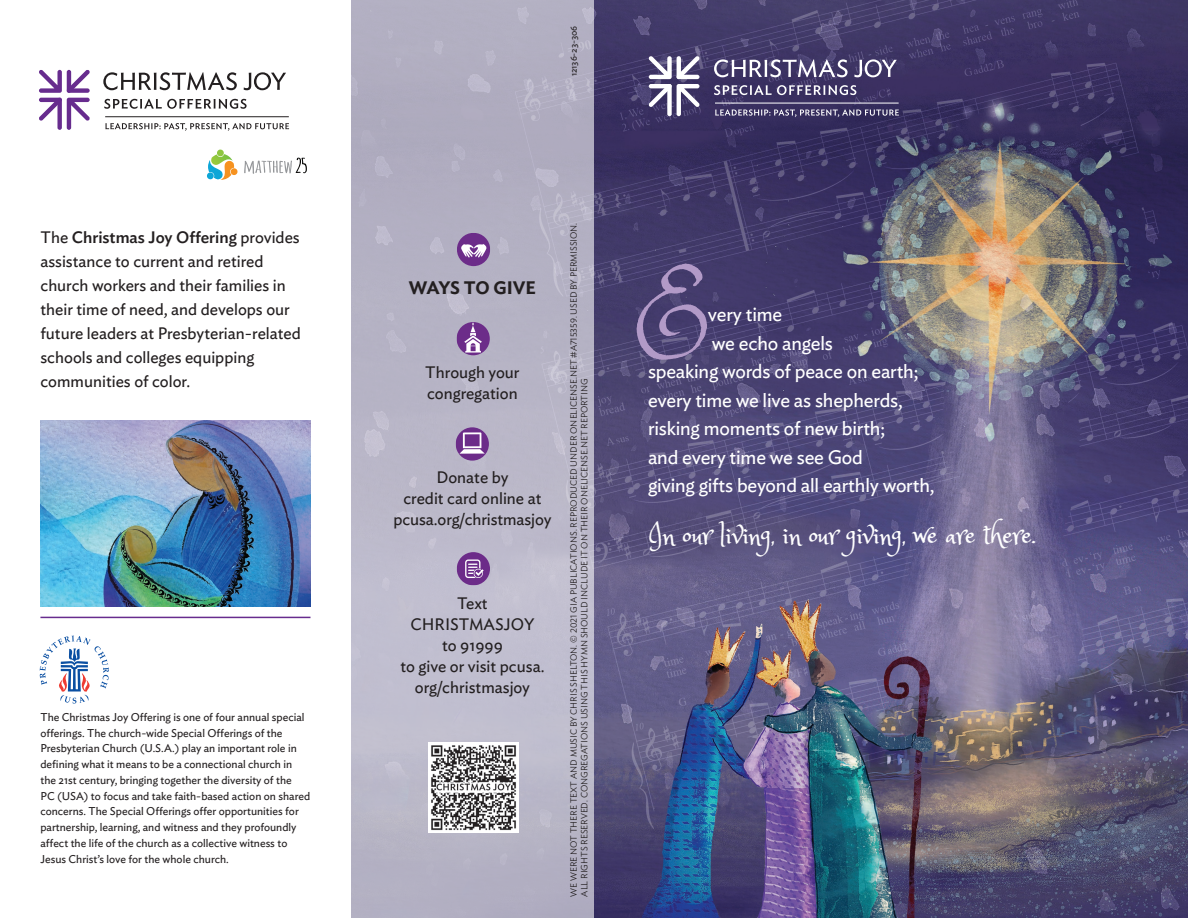
<style>
.page{position:relative;width:1188px;height:918px;background:#fff}
.page>*{position:absolute;margin:0;border:0;box-sizing:border-box;transform-origin:0 0}
.initial_cap{font:94.05px "Princess Sofia";color:#b29ac7}
.emphasis{font:28.5px "Princess Sofia";letter-spacing:-.01em;color:#fff}
.verse{font:19.5px/28.5px "Ideal Sans";letter-spacing:-.01em;color:#fff}
.t1{font:600 18px "Ideal Sans";letter-spacing:-.02em;color:#231f20}
.t2{font:16.5px/21px "Ideal Sans";color:#231f20}
.t3{font:11.25px/15.8px "Ideal Sans";color:#231f20}
.t4{font:300 9px "Ideal Sans";color:#231f20}
.order_form_listing{font:9px "Ideal Sans";letter-spacing:-.01em;color:#231f20}
.s1{font-weight:500}
</style>
<div class="page">
<img style="left:594px;top:0;width:594px;height:918px">
<div style="left:351px;top:0;width:243px;height:918px;background:#b7b4c5"></div>
<svg style="left:105px;top:123px;width:184px;height:8px"></svg>
<hr style="left:105px;top:116px;width:184px;height:1px;background:#231f20">
<svg style="left:39px;top:70px;width:51px;height:60px"></svg>
<svg style="left:104px;top:99px;width:143px;height:10px"></svg>
<svg style="left:103px;top:72px;width:134px;height:18px"></svg>
<svg style="left:244px;top:72px;width:42px;height:18px"></svg>
<svg style="left:40px;top:636px;width:69px;height:68px"></svg>
<svg style="left:457px;top:233px;width:33px;height:33px"></svg>
<svg style="left:244px;top:158px;width:63px;height:16px"></svg>
<svg style="left:207px;top:149px;width:31px;height:31px"></svg>
<hr style="left:40px;top:617px;width:271px;height:1px;background:#672c8e">
<svg style="left:456px;top:427px;width:33px;height:34px"></svg>
<svg style="left:457px;top:552px;width:33px;height:33px"></svg>
<img style="left:429px;top:742px;width:90px;height:91px">
<img style="left:40px;top:420px;width:270px;height:186px">
<svg style="left:715px;top:109px;width:184px;height:8px"></svg>
<hr style="left:715px;top:103px;width:184px;height:1px;background:#fff">
<svg style="left:649px;top:56px;width:51px;height:60px"></svg>
<svg style="left:714px;top:85px;width:142px;height:10px"></svg>
<svg style="left:714px;top:59px;width:134px;height:18px"></svg>
<svg style="left:854px;top:59px;width:43px;height:18px"></svg>
<svg style="left:457px;top:322px;width:33px;height:33px"></svg>
<p class="t2" style="left:40px;top:224px;width:262px;line-height:24px">The <span class="s1">Christmas Joy Offering</span> provides assistance to current and retired church workers and their families in their time of need, and develops our future leaders at Presbyterian-related schools and colleges equipping communities of color.</p>
<p class="t3" style="left:40px;top:708px;width:271px">The Christmas Joy Offering is one of four annual special offerings. The church-wide Special Offerings of the Presbyterian Church (U.S.A.) play an important role in defining what it means to be a connectional church in the 21st century, bringing together the diversity of the<br>PC (USA) to focus and take faith-based action on shared concerns. The Special Offerings offer opportunities for partnership, learning, and witness and they profoundly affect the life of the church as a collective witness to Jesus Christ’s love for the whole church.</p>
<p class="order_form_listing" style="left:567px;top:76px;width:52px;rotate:-90deg">12136-23-306</p>
<p class="t1" style="left:409px;top:273px;width:129px">WAYS TO GIVE</p>
<p class="t2" style="left:425px;top:360px;width:96px">Through your congregation</p>
<p class="t2" style="left:393px;top:465px;width:160px;text-align:center">Donate by<br>credit card online at pcusa.org/christmasjoy</p>
<p class="t2" style="left:400px;top:591px;width:146px;text-align:center">Text<br>CHRISTMASJOY<br>to 91999<br>to give or visit pcusa. org/christmasjoy</p>
<p class="t4" style="left:567px;top:897px;width:675px;rotate:-90deg">WE WERE NOT THERE TEXT AND MUSIC BY CHRIS SHELTON. © 2021 GIA PUBLICATIONS. REPRODUCED UNDER ONELICENSE.NET #A715359. USED BY PERMISSION.</p>
<p class="t4" style="left:577px;top:897px;width:520px;rotate:-90deg">ALL RIGHTS RESERVED. CONGREGATIONS USING THIS HYMN SHOULD INCLUDE IT ON THEIR ONELICENSE.NET REPORTING</p>
<p class="initial_cap" style="left:635px;top:246px;width:78px">E</p>
<p class="verse" style="left:708px;top:299px;width:76px">very time</p>
<p class="verse" style="left:712px;top:327px;width:123px">we echo angels</p>
<p class="verse" style="left:648px;top:356px;width:272px">speaking words of peace on earth;</p>
<p class="verse" style="left:648px;top:384px;width:256px">every time we live as shepherds, risking moments of new birth;</p>
<p class="verse" style="left:648px;top:441px;width:288px">and every time we see God<br>giving gifts beyond all earthly worth,</p>
<p class="emphasis" style="left:648px;top:517px;width:390px">In our living, in our giving, we are there.</p>
</div>
